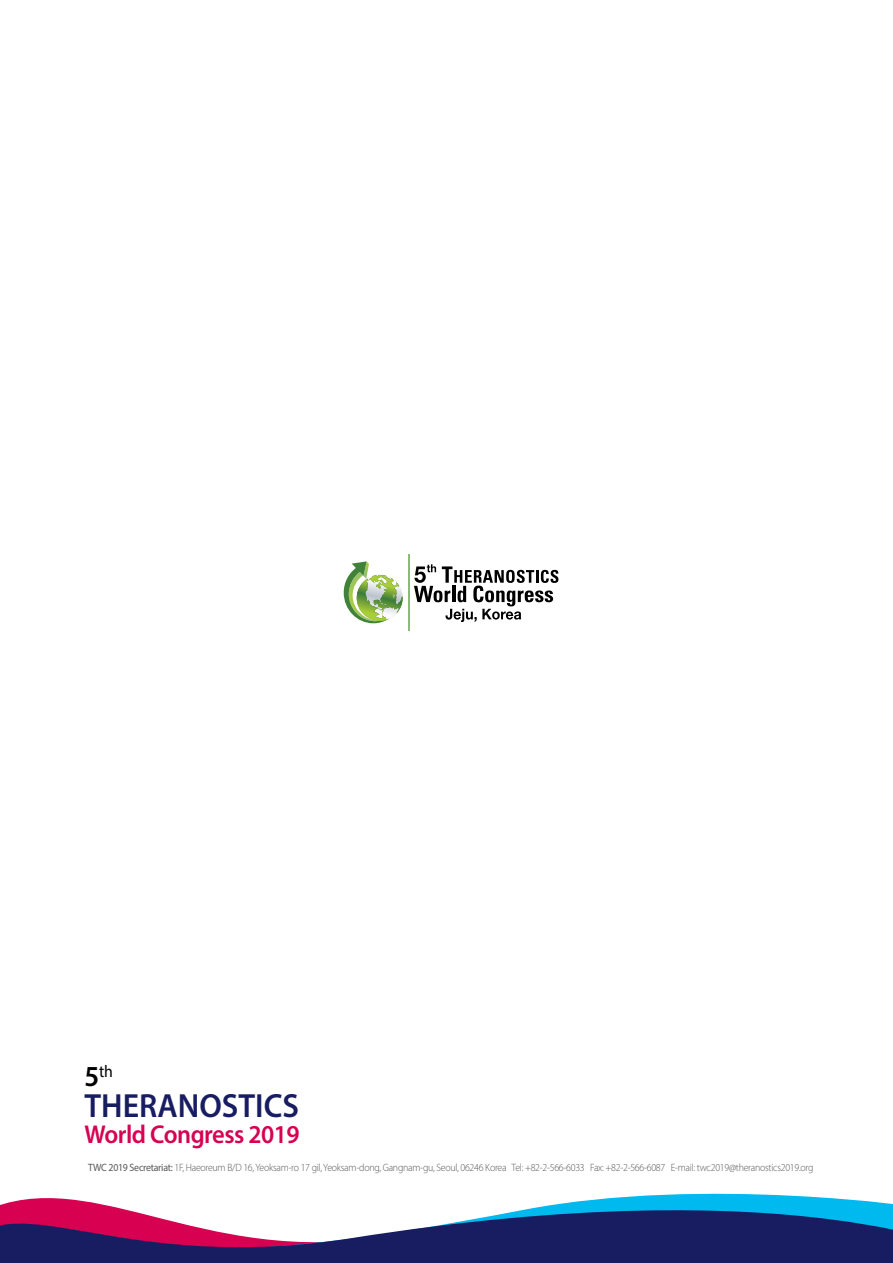
<style>
.page{position:relative;width:893px;height:1263px;background:#fff}
.page>*{position:absolute;margin:0;border:0;box-sizing:border-box;transform-origin:0 0}
.t1{font:600 33.6px "Myriad Pro";color:#181d62;scale:.95 1}
.t2{font:600 25.8px "Myriad Pro";letter-spacing:-.02em;color:#d70051;scale:.95 1}
.t3{font:16.95px "Myriad Pro";color:#000;scale:.93 1}
.t4{font:300 10.65px "Myriad Pro";letter-spacing:-.025em;color:#5a5757;scale:.93 1}
.s1{font-weight:600;font-size:29.1px}
.s2{font-weight:400}
</style>
<div class="page">
<svg style="left:0;top:1193px;width:893px;height:70px;fill:#181d62"></svg>
<hr style="left:408px;top:554px;width:1px;height:76px;background:#8ebb74">
<svg style="left:344px;top:561px;width:59px;height:62px"></svg>
<svg style="left:414px;top:564px;width:144px;height:58px"></svg>
<h3 class="t3" style="left:84px;top:1061px;width:32px"><span class="s1">5</span>th</h3>
<h1 class="t1" style="left:84px;top:1084px;width:227px">THERANOSTICS</h1>
<h2 class="t2" style="left:84px;top:1118px;width:228px">World Congress 2019</h2>
<p class="t4" style="left:88px;top:1161px;width:781px"><span class="s2">TWC 2019 Secretariat:</span> 1F, Haeoreum B/D 16, Yeoksam-ro 17 gil, Yeoksam-dong, Gangnam-gu, Seoul, 06246 Korea Tel: +82-2-566-6033 Fax: +82-2-566-6087 E-mail: twc2019@theranostics2019.org</p>
</div>
